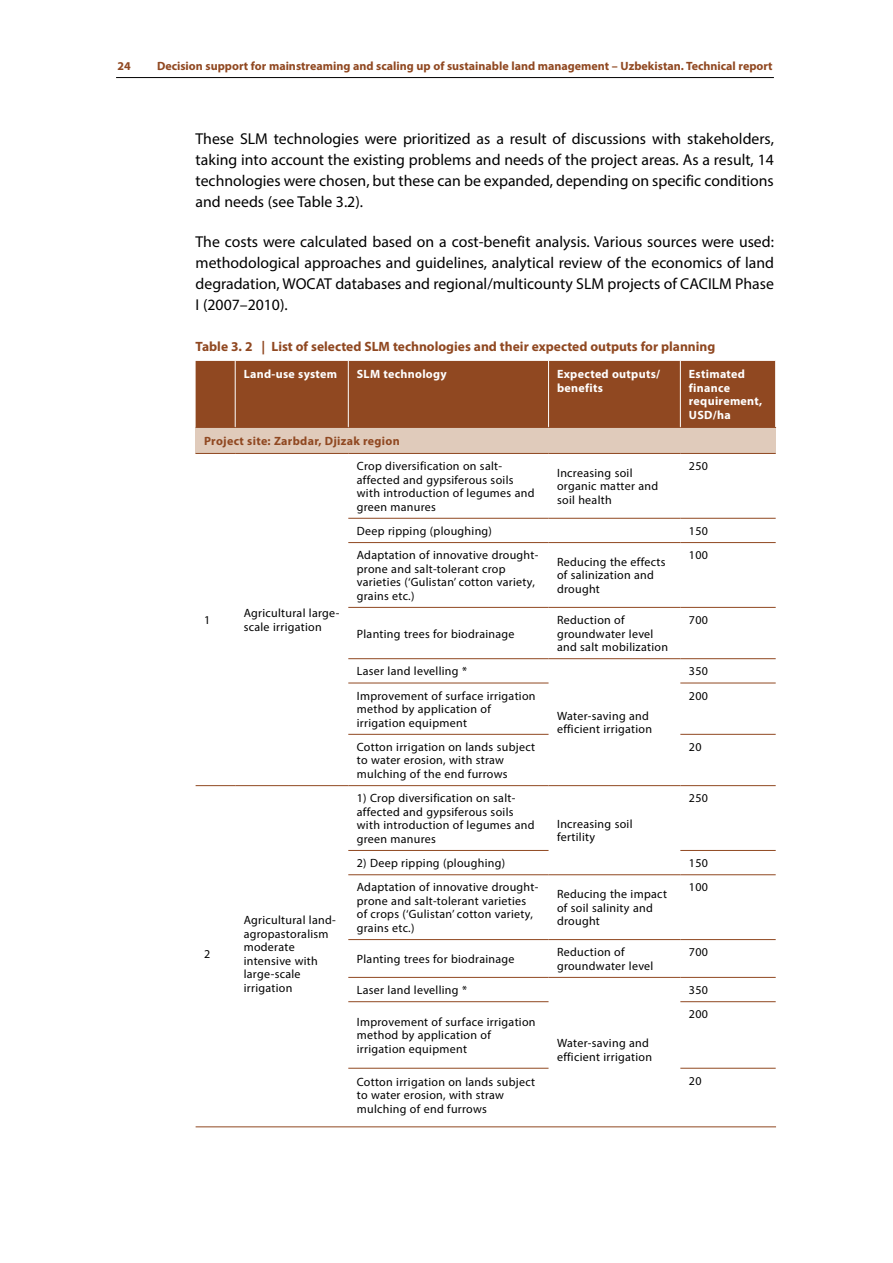
<style>
.page{position:relative;width:893px;height:1263px;background:#fff}
.page>*{position:absolute;margin:0;border:0;box-sizing:border-box;transform-origin:0 0}
.t1{font:15.75px/21px "Myriad Pro";color:#000;text-align:justify}
.t2{font:700 13.5px "Myriad Pro";color:#904821}
.t3{font:12px/13.5px "Myriad Pro";letter-spacing:.025em;color:#000}
.t4{font:700 12px "Myriad Pro";color:#904821}
.t5{font:700 12px/13.5px "Myriad Pro";letter-spacing:.025em;color:#fff}
.t6{font:12px "Myriad Pro";letter-spacing:.025em;color:#000}
.t7{font:700 12px "Myriad Pro";letter-spacing:.025em;color:#904821}
</style>
<div class="page">
<hr style="left:116px;top:77px;width:658px;height:1px;background:#000">
<div style="left:196px;top:361px;width:579px;height:66px;background:#904821"></div>
<div style="left:196px;top:427px;width:580px;height:26px;background:#e0cbbb"></div>
<hr style="left:235px;top:361px;width:1px;height:66px;background:#fff">
<hr style="left:348px;top:361px;width:1px;height:66px;background:#fff">
<hr style="left:548px;top:361px;width:1px;height:66px;background:#fff">
<hr style="left:680px;top:361px;width:1px;height:66px;background:#fff">
<hr style="left:348px;top:518px;width:201px;height:1px;background:#904821">
<hr style="left:549px;top:518px;width:131px;height:1px;background:#904821">
<hr style="left:680px;top:518px;width:96px;height:1px;background:#904821">
<hr style="left:348px;top:542px;width:201px;height:1px;background:#904821">
<hr style="left:549px;top:542px;width:131px;height:1px;background:#904821">
<hr style="left:680px;top:542px;width:96px;height:1px;background:#904821">
<hr style="left:348px;top:607px;width:201px;height:1px;background:#904821">
<hr style="left:549px;top:607px;width:131px;height:1px;background:#904821">
<hr style="left:680px;top:607px;width:96px;height:1px;background:#904821">
<hr style="left:348px;top:658px;width:201px;height:1px;background:#904821">
<hr style="left:549px;top:658px;width:131px;height:1px;background:#904821">
<hr style="left:680px;top:658px;width:96px;height:1px;background:#904821">
<hr style="left:348px;top:683px;width:201px;height:1px;background:#904821">
<hr style="left:680px;top:683px;width:96px;height:1px;background:#904821">
<hr style="left:348px;top:734px;width:201px;height:1px;background:#904821">
<hr style="left:680px;top:734px;width:96px;height:1px;background:#904821">
<hr style="left:348px;top:850px;width:201px;height:1px;background:#904821">
<hr style="left:680px;top:850px;width:96px;height:1px;background:#904821">
<hr style="left:348px;top:874px;width:201px;height:1px;background:#904821">
<hr style="left:549px;top:874px;width:131px;height:1px;background:#904821">
<hr style="left:680px;top:874px;width:96px;height:1px;background:#904821">
<hr style="left:348px;top:939px;width:201px;height:1px;background:#904821">
<hr style="left:549px;top:939px;width:131px;height:1px;background:#904821">
<hr style="left:680px;top:939px;width:96px;height:1px;background:#904821">
<hr style="left:348px;top:977px;width:201px;height:1px;background:#904821">
<hr style="left:549px;top:977px;width:131px;height:1px;background:#904821">
<hr style="left:680px;top:977px;width:96px;height:1px;background:#904821">
<hr style="left:348px;top:1001px;width:201px;height:1px;background:#904821">
<hr style="left:680px;top:1001px;width:96px;height:1px;background:#904821">
<hr style="left:348px;top:1068px;width:201px;height:1px;background:#904821">
<hr style="left:680px;top:1068px;width:96px;height:1px;background:#904821">
<hr style="left:196px;top:427px;width:39px;height:1px;background:#904821">
<hr style="left:235px;top:427px;width:113px;height:1px;background:#904821">
<hr style="left:348px;top:427px;width:201px;height:1px;background:#904821">
<hr style="left:549px;top:427px;width:131px;height:1px;background:#904821">
<hr style="left:680px;top:427px;width:96px;height:1px;background:#904821">
<hr style="left:196px;top:453px;width:39px;height:1px;background:#904821">
<hr style="left:235px;top:453px;width:113px;height:1px;background:#904821">
<hr style="left:348px;top:453px;width:201px;height:1px;background:#904821">
<hr style="left:549px;top:453px;width:131px;height:1px;background:#904821">
<hr style="left:680px;top:453px;width:96px;height:1px;background:#904821">
<hr style="left:196px;top:785px;width:39px;height:1px;background:#904821">
<hr style="left:235px;top:785px;width:113px;height:1px;background:#904821">
<hr style="left:348px;top:785px;width:201px;height:1px;background:#904821">
<hr style="left:549px;top:785px;width:131px;height:1px;background:#904821">
<hr style="left:680px;top:785px;width:96px;height:1px;background:#904821">
<hr style="left:196px;top:1126px;width:580px;height:1px;background:#904821">
<p class="t4" style="left:118px;top:58px;width:15px">24</p>
<p class="t4" style="left:157px;top:58px;width:617px">Decision support for mainstreaming and scaling up of sustainable land management – Uzbekistan. Technical report</p>
<p class="t1" style="left:196px;top:128px;width:580px">These SLM technologies were prioritized as a result of discussions with stakeholders, taking into account the existing problems and needs of the project areas. As a result, 14 technologies were chosen, but these can be expanded, depending on specific conditions and needs (see Table 3.2).</p>
<p class="t1" style="left:196px;top:231px;width:580px">The costs were calculated based on a cost-benefit analysis. Various sources were used: methodological approaches and guidelines, analytical review of the economics of land degradation, WOCAT databases and regional/multicounty SLM projects of CACILM Phase I (2007–2010).</p>
<p class="t2" style="left:196px;top:337px;width:178px">Table 3. 2 | List of selected SLM</p>
<p class="t2" style="left:393px;top:337px;width:324px">technologies and their expected outputs for planning</p>
<p class="t5" style="left:244px;top:367px;width:95px">Land-use system</p>
<p class="t5" style="left:357px;top:367px;width:9px">SLM</p>
<p class="t5" style="left:383px;top:367px;width:65px">technology</p>
<p class="t5" style="left:557px;top:367px;width:105px">Expected outputs/ benefits</p>
<p class="t5" style="left:689px;top:367px;width:75px">Estimated finance requirement,<br>USD</p>
<p class="t5" style="left:713px;top:408px;width:19px">/ha</p>
<p class="t7" style="left:204px;top:433px;width:197px">Project site: Zarbdar, Djizak region</p>
<p class="t3" style="left:357px;top:459px;width:179px">Crop diversification on salt&shy;affected and gypsiferous soils with introduction of legumes and green manures</p>
<p class="t3" style="left:557px;top:466px;width:103px">Increasing soil organic matter and soil health</p>
<p class="t6" style="left:689px;top:459px;width:21px">250</p>
<p class="t6" style="left:204px;top:613px;width:8px">1</p>
<p class="t3" style="left:244px;top:606px;width:97px">Agricultural large&shy;scale irrigation</p>
<p class="t6" style="left:204px;top:946px;width:8px">2</p>
<p class="t3" style="left:244px;top:913px;width:94px">Agricultural land&shy;agropastoralism moderate intensive with large-scale irrigation</p>
<p class="t3" style="left:357px;top:524px;width:137px">Deep ripping (ploughing)</p>
<p class="t6" style="left:689px;top:523px;width:21px">150</p>
<p class="t3" style="left:357px;top:548px;width:183px">Adaptation of innovative drought&shy;prone and salt-tolerant crop varieties (‘Gulistan’ cotton variety, grains etc.)</p>
<p class="t3" style="left:557px;top:555px;width:110px">Reducing the effects of salinization and drought</p>
<p class="t6" style="left:689px;top:548px;width:21px">100</p>
<p class="t3" style="left:357px;top:626px;width:159px">Planting trees for biodrainage</p>
<p class="t3" style="left:357px;top:664px;width:112px">Laser land levelling *</p>
<p class="t3" style="left:557px;top:613px;width:112px">Reduction of groundwater level and salt mobilization</p>
<p class="t6" style="left:689px;top:613px;width:21px">700</p>
<p class="t6" style="left:689px;top:664px;width:21px">350</p>
<p class="t3" style="left:357px;top:689px;width:180px">Improvement of surface irrigation method by application of irrigation equipment</p>
<p class="t6" style="left:689px;top:688px;width:21px">200</p>
<p class="t3" style="left:357px;top:740px;width:180px">Cotton irrigation on lands subject to water erosion, with straw mulching of the end furrows</p>
<p class="t6" style="left:689px;top:739px;width:14px">20</p>
<p class="t3" style="left:557px;top:709px;width:97px">Water-saving and efficient irrigation</p>
<p class="t3" style="left:357px;top:791px;width:179px">1) Crop diversification on salt&shy;affected and gypsiferous soils with introduction of legumes and green manures</p>
<p class="t3" style="left:557px;top:817px;width:77px">Increasing soil fertility</p>
<p class="t6" style="left:689px;top:791px;width:21px">250</p>
<p class="t3" style="left:357px;top:856px;width:150px">2) Deep ripping (ploughing)</p>
<p class="t6" style="left:689px;top:856px;width:21px">150</p>
<p class="t3" style="left:357px;top:880px;width:183px">Adaptation of innovative drought&shy;prone and salt-tolerant varieties of crops (‘Gulistan’ cotton variety, grains etc.)</p>
<p class="t3" style="left:557px;top:887px;width:112px">Reducing the impact of soil salinity and drought</p>
<p class="t6" style="left:689px;top:880px;width:21px">100</p>
<p class="t3" style="left:357px;top:952px;width:159px">Planting trees for biodrainage</p>
<p class="t3" style="left:557px;top:945px;width:98px">Reduction of groundwater level</p>
<p class="t6" style="left:689px;top:945px;width:21px">700</p>
<p class="t3" style="left:357px;top:983px;width:112px">Laser land levelling *</p>
<p class="t6" style="left:689px;top:983px;width:21px">350</p>
<p class="t3" style="left:357px;top:1015px;width:180px">Improvement of surface irrigation method by application of irrigation equipment</p>
<p class="t3" style="left:557px;top:1036px;width:97px">Water-saving and efficient irrigation</p>
<p class="t6" style="left:689px;top:1007px;width:21px">200</p>
<p class="t3" style="left:357px;top:1075px;width:180px">Cotton irrigation on lands subject to water erosion, with straw mulching of end furrows</p>
<p class="t6" style="left:689px;top:1073px;width:14px">20</p>
</div>
